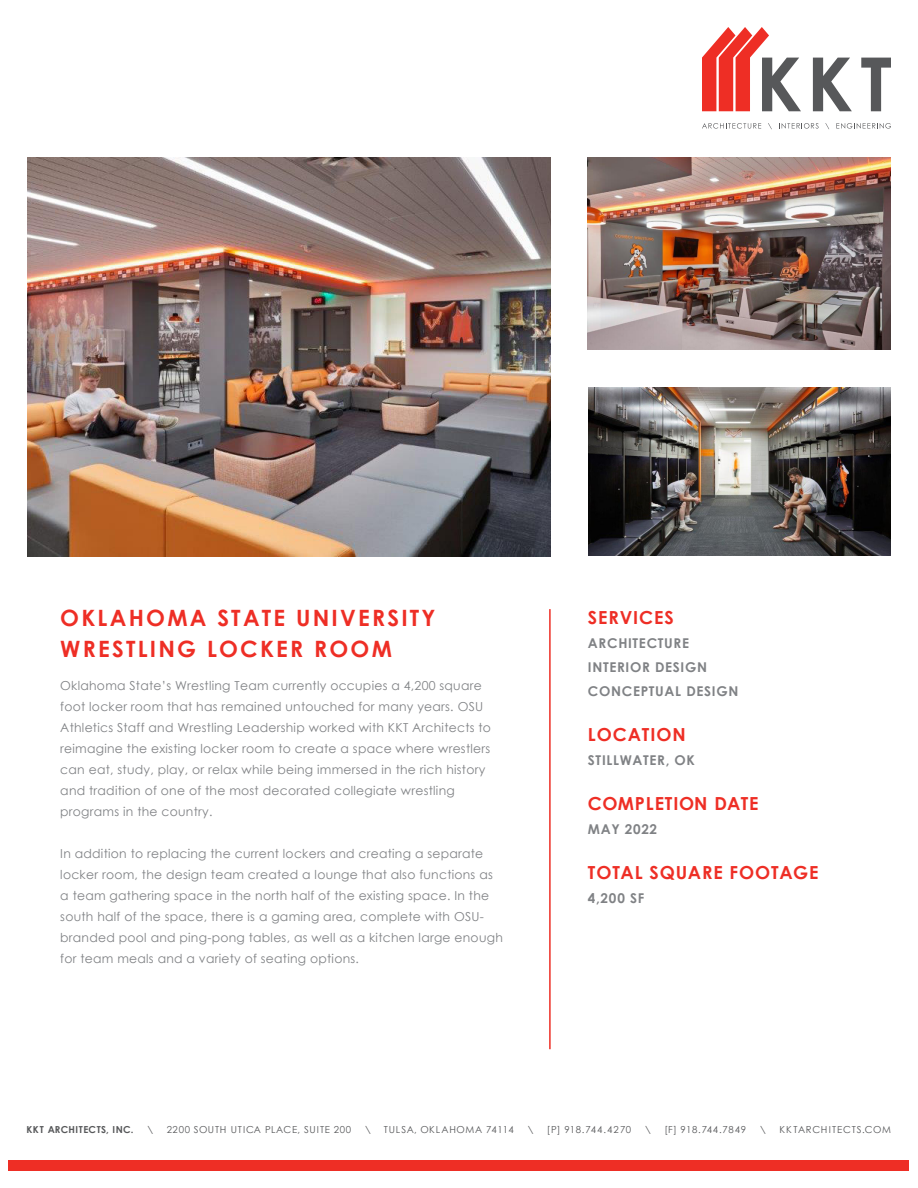
<style>
.page{position:relative;width:918px;height:1188px;background:#fff}
.page>*{position:absolute;margin:0;border:0;box-sizing:border-box;transform-origin:0 0}
.t1{font:700 22.5px/31.3px "Century Gothic";letter-spacing:.1em;color:#ee2e25}
.Heading__Bold_Spaced{font:700 18px "Century Gothic";letter-spacing:.05em;color:#ee2e25}
.Heading__Bold_Spaced-2{font:700 13.5px "Century Gothic";letter-spacing:.05em;color:#808285}
.Body_Copy{font:12.3px/21px "Century Gothic";letter-spacing:.02em;color:#808285}
.t2{font:9.6px "Century Gothic";letter-spacing:.08em;color:#57585a}
.t3{font:9.6px "Century Gothic";letter-spacing:.06em;color:#57585a}
.t4{font:700 9.6px "Century Gothic";letter-spacing:.04em;color:#57585a}
</style>
<div class="page">
<div style="left:9px;top:1160px;width:900px;height:11px;background:#ee2e25"></div>
<svg style="left:702px;top:27px;width:99px;height:84px"></svg>
<svg style="left:813px;top:58px;width:39px;height:53px"></svg>
<svg style="left:861px;top:58px;width:30px;height:53px"></svg>
<svg style="left:702px;top:123px;width:59px;height:6px"></svg>
<svg style="left:779px;top:123px;width:40px;height:6px"></svg>
<svg style="left:836px;top:123px;width:55px;height:6px"></svg>
<img style="left:589px;top:387px;width:302px;height:169px">
<img style="left:588px;top:158px;width:303px;height:191px">
<img style="left:27px;top:158px;width:524px;height:399px">
<hr style="left:549px;top:609px;width:2px;height:440px;background:#ee2e25">
<p class="t1" style="left:60px;top:601px;width:377px">OKLAHOMA STATE UNIVERSITY<br>WRESTLING LOCKER ROOM</p>
<p class="Body_Copy" style="left:60px;top:675px;width:432px">Oklahoma State’s Wrestling Team currently occupies a 4,200 square foot locker room that has remained untouched for many years. OSU Athletics Staff and Wrestling Leadership worked with KKT Architects to reimagine the existing locker room to create a space where wrestlers can eat, study, play, or relax while being immersed in the rich history and tradition of one of the most decorated collegiate wrestling programs in the country.</p>
<p class="Body_Copy" style="left:60px;top:843px;width:444px">In addition to replacing the current lockers and creating a separate locker room, the design team created a lounge that also functions as a team gathering space in the north half of the existing space. In the south half of the space, there is a gaming area, complete with OSU&shy;branded pool and ping-pong tables, as well as a kitchen large enough for team meals and a variety of seating options.</p>
<p class="Heading__Bold_Spaced" style="left:588px;top:604px;width:87px">SERVICES</p>
<p class="Heading__Bold_Spaced-2" style="left:588px;top:633px;width:103px">ARCHITECTURE</p>
<p class="Heading__Bold_Spaced-2" style="left:588px;top:657px;width:121px">INTERIOR DESIGN</p>
<p class="Heading__Bold_Spaced-2" style="left:588px;top:681px;width:152px">CONCEPTUAL DESIGN</p>
<p class="Heading__Bold_Spaced" style="left:588px;top:721px;width:99px">LOCATION</p>
<p class="Heading__Bold_Spaced-2" style="left:588px;top:750px;width:109px">STILLWATER, OK</p>
<p class="Heading__Bold_Spaced" style="left:588px;top:790px;width:172px">COMPLETION DATE</p>
<p class="Heading__Bold_Spaced-2" style="left:588px;top:819px;width:71px">MAY 2022</p>
<p class="Heading__Bold_Spaced" style="left:588px;top:859px;width:232px">TOTAL SQUARE FOOTAGE</p>
<p class="Heading__Bold_Spaced-2" style="left:588px;top:888px;width:58px">4,200 SF</p>
<p class="t4" style="left:26px;top:1122px;width:109px">KKT ARCHITECTS, INC.</p>
<p class="t2" style="left:147px;top:1122px;width:7px">\</p>
<p class="t2" style="left:167px;top:1122px;width:186px">2200 SOUTH UTICA PLACE, SUITE 200</p>
<p class="t2" style="left:365px;top:1122px;width:7px">\</p>
<p class="t3" style="left:384px;top:1122px;width:132px">TULSA, OKLAHOMA 74114</p>
<p class="t2" style="left:528px;top:1122px;width:7px">\</p>
<p class="t3" style="left:547px;top:1122px;width:86px">[P] 918.744.4270</p>
<p class="t2" style="left:645px;top:1122px;width:7px">\</p>
<p class="t3" style="left:664px;top:1122px;width:83px">[F] 918.744.7849</p>
<p class="t2" style="left:760px;top:1122px;width:7px">\</p>
<p class="t2" style="left:779px;top:1122px;width:113px">KKTARCHITECTS.COM</p>
</div>
